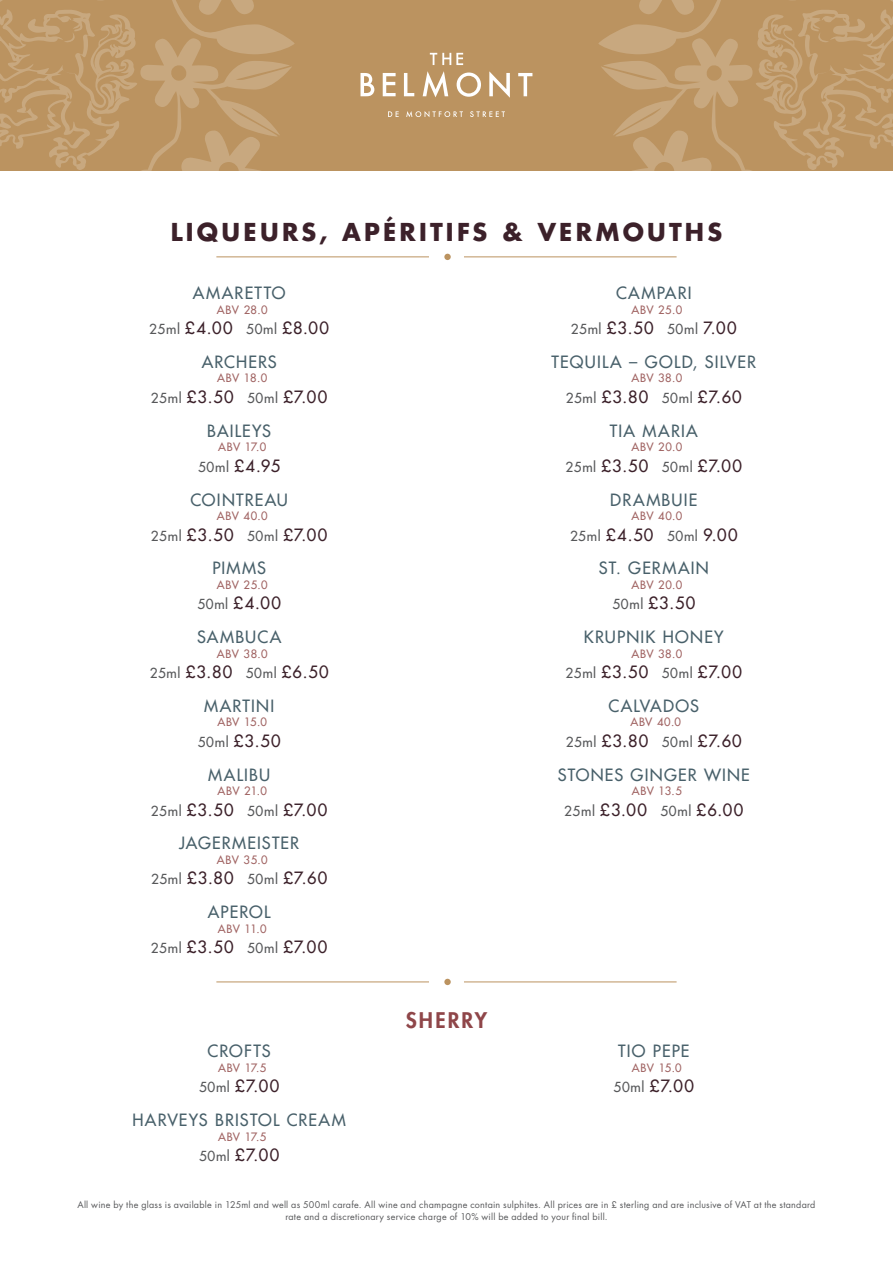
<style>
.page{position:relative;width:893px;height:1263px;background:#fff}
.page>*{position:absolute;margin:0;border:0;box-sizing:border-box;transform-origin:0 0}
.t1{font:700 24px "Futura Std";letter-spacing:.135em;color:#3c212a}
.t2{font:800 21px "Futura Std";letter-spacing:.1em;color:#8f4649}
.t3{font:500 16.5px "Futura Std";letter-spacing:.07em;color:#3c212a}
.t4{font:500 16.5px "Futura Std";letter-spacing:.07em;color:#48606a}
.t5{font:500 11.25px "Futura Std";letter-spacing:.05em;color:#a06362}
.t6{font:9px/12px "Futura Std";letter-spacing:.025em;color:#57585a;text-align:center}
.s1{font-size:13.5px;color:#57585a}
</style>
<div class="page">
<hr style="left:216px;top:256px;width:213px;height:1px;background:#bb9360">
<hr style="left:464px;top:256px;width:213px;height:1px;background:#bb9360">
<div style="left:444px;top:254px;width:7px;height:6px;background:#bb9360;border-radius:50%"></div>
<hr style="left:216px;top:981px;width:213px;height:1px;background:#bb9360">
<hr style="left:464px;top:981px;width:213px;height:1px;background:#bb9360">
<div style="left:444px;top:979px;width:7px;height:6px;background:#bb9360;border-radius:50%"></div>
<div style="left:0;top:0;width:893px;height:170px;background:#bb9360"></div>
<svg style="left:360px;top:53px;width:172px;height:64px"></svg>
<svg style="left:0;top:0;width:295px;height:170px"></svg>
<svg style="left:598px;top:0;width:295px;height:170px"></svg>
<p class="t1" style="left:171px;top:216px;width:553px">LIQUEURS, APÉRITIFS &amp; VERMOUTHS</p>
<p class="t4" style="left:193px;top:283px;width:94px">AMARETTO</p>
<p class="t5" style="left:217px;top:302px;width:52px">ABV 28.0</p>
<p class="t3" style="left:149px;top:318px;width:181px"><span class="s1">25ml</span> £4.00 <span class="s1">50ml</span> £8.00</p>
<p class="t4" style="left:202px;top:352px;width:77px">ARCHERS</p>
<p class="t5" style="left:217px;top:371px;width:51px">ABV 18.0</p>
<p class="t3" style="left:151px;top:387px;width:178px"><span class="s1">25ml</span> £3.50 <span class="s1">50ml</span> £7.00</p>
<p class="t4" style="left:207px;top:420px;width:65px">BAILEYS</p>
<p class="t5" style="left:218px;top:440px;width:50px">ABV 17.0</p>
<p class="t3" style="left:198px;top:455px;width:84px"><span class="s1">50ml</span> £4.95</p>
<p class="t4" style="left:190px;top:489px;width:99px">COINTREAU</p>
<p class="t5" style="left:217px;top:509px;width:52px">ABV 40.0</p>
<p class="t3" style="left:151px;top:524px;width:178px"><span class="s1">25ml</span> £3.50 <span class="s1">50ml</span> £7.00</p>
<p class="t4" style="left:212px;top:558px;width:55px">PIMMS</p>
<p class="t5" style="left:217px;top:578px;width:52px">ABV 25.0</p>
<p class="t3" style="left:197px;top:593px;width:85px"><span class="s1">50ml</span> £4.00</p>
<p class="t4" style="left:197px;top:627px;width:86px">SAMBUCA</p>
<p class="t5" style="left:217px;top:646px;width:52px">ABV 38.0</p>
<p class="t3" style="left:150px;top:662px;width:180px"><span class="s1">25ml</span> £3.80 <span class="s1">50ml</span> £6.50</p>
<p class="t4" style="left:204px;top:695px;width:72px">MARTINI</p>
<p class="t5" style="left:217px;top:715px;width:51px">ABV 15.0</p>
<p class="t3" style="left:198px;top:730px;width:84px"><span class="s1">50ml</span> £3.50</p>
<p class="t4" style="left:208px;top:764px;width:63px">MALIBU</p>
<p class="t5" style="left:217px;top:784px;width:51px">ABV 21.0</p>
<p class="t3" style="left:151px;top:799px;width:178px"><span class="s1">25ml</span> £3.50 <span class="s1">50ml</span> £7.00</p>
<p class="t4" style="left:179px;top:833px;width:121px">JAGERMEISTER</p>
<p class="t5" style="left:217px;top:853px;width:52px">ABV 35.0</p>
<p class="t3" style="left:151px;top:868px;width:178px"><span class="s1">25ml</span> £3.80 <span class="s1">50ml</span> £7.60</p>
<p class="t4" style="left:208px;top:902px;width:64px">APEROL</p>
<p class="t5" style="left:218px;top:921px;width:50px">ABV 11.0</p>
<p class="t3" style="left:151px;top:937px;width:178px"><span class="s1">25ml</span> £3.50 <span class="s1">50ml</span> £7.00</p>
<p class="t4" style="left:208px;top:1041px;width:65px">CROFTS</p>
<p class="t5" style="left:218px;top:1061px;width:50px">ABV 17.5</p>
<p class="t3" style="left:199px;top:1076px;width:82px"><span class="s1">50ml</span> £7.00</p>
<p class="t4" style="left:133px;top:1110px;width:215px">HARVEYS BRISTOL CREAM</p>
<p class="t5" style="left:218px;top:1129px;width:50px">ABV 17.5</p>
<p class="t3" style="left:199px;top:1145px;width:82px"><span class="s1">50ml</span> £7.00</p>
<p class="t2" style="left:406px;top:1007px;width:83px">SHERRY</p>
<p class="t4" style="left:616px;top:283px;width:77px">CAMPARI</p>
<p class="t5" style="left:631px;top:302px;width:52px">ABV 25.0</p>
<p class="t3" style="left:571px;top:318px;width:167px"><span class="s1">25ml</span> £3.50 <span class="s1">50ml</span> 7.00</p>
<p class="t4" style="left:552px;top:352px;width:206px">TEQUILA – GOLD, SILVER</p>
<p class="t5" style="left:631px;top:371px;width:52px">ABV 38.0</p>
<p class="t3" style="left:566px;top:387px;width:178px"><span class="s1">25ml</span> £3.80 <span class="s1">50ml</span> £7.60</p>
<p class="t4" style="left:610px;top:420px;width:89px">TIA MARIA</p>
<p class="t5" style="left:631px;top:440px;width:52px">ABV 20.0</p>
<p class="t3" style="left:565px;top:455px;width:178px"><span class="s1">25ml</span> £3.50 <span class="s1">50ml</span> £7.00</p>
<p class="t4" style="left:610px;top:489px;width:89px">DRAMBUIE</p>
<p class="t5" style="left:631px;top:509px;width:52px">ABV 40.0</p>
<p class="t3" style="left:570px;top:524px;width:169px"><span class="s1">25ml</span> £4.50 <span class="s1">50ml</span> 9.00</p>
<p class="t4" style="left:599px;top:558px;width:112px">ST. GERMAIN</p>
<p class="t5" style="left:631px;top:578px;width:52px">ABV 20.0</p>
<p class="t3" style="left:612px;top:593px;width:84px"><span class="s1">50ml</span> £3.50</p>
<p class="t4" style="left:584px;top:627px;width:141px">KRUPNIK HONEY</p>
<p class="t5" style="left:631px;top:646px;width:52px">ABV 38.0</p>
<p class="t3" style="left:565px;top:662px;width:178px"><span class="s1">25ml</span> £3.50 <span class="s1">50ml</span> £7.00</p>
<p class="t4" style="left:609px;top:695px;width:92px">CALVADOS</p>
<p class="t5" style="left:630px;top:715px;width:52px">ABV 40.0</p>
<p class="t3" style="left:566px;top:730px;width:178px"><span class="s1">25ml</span> £3.80 <span class="s1">50ml</span> £7.60</p>
<p class="t4" style="left:558px;top:764px;width:194px">STONES GINGER WINE</p>
<p class="t5" style="left:632px;top:784px;width:51px">ABV 13.5</p>
<p class="t3" style="left:564px;top:799px;width:181px"><span class="s1">25ml</span> £3.00 <span class="s1">50ml</span> £6.00</p>
<p class="t4" style="left:618px;top:1041px;width:73px">TIO PEPE</p>
<p class="t5" style="left:632px;top:1061px;width:51px">ABV 15.0</p>
<p class="t3" style="left:614px;top:1076px;width:82px"><span class="s1">50ml</span> £7.00</p>
<p class="t6" style="left:77px;top:1199px;width:739px">All wine by the glass is available in 125ml and well as 500ml carafe. All wine and champagne contain sulphites. All prices are in £ sterling and are inclusive of VAT at the standard rate and a discretionary service charge of 10% will be added to your final bill.</p>
</div>
